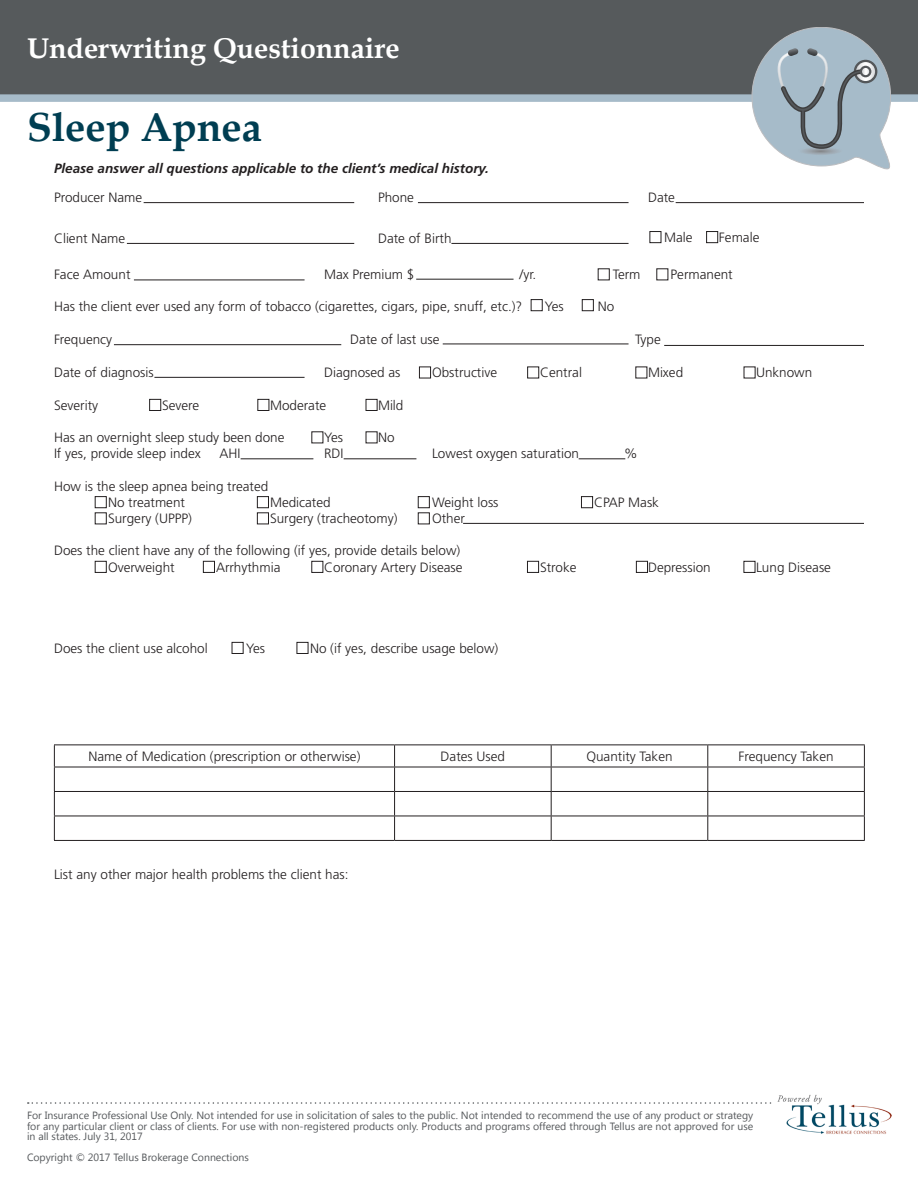
<style>
.page{position:relative;width:918px;height:1188px;background:#fff}
.page>*{position:absolute;margin:0;border:0;box-sizing:border-box;transform-origin:0 0}
.t1{font:700 40.5px "Book Antiqua";color:#003e52}
.t2{font:700 28.5px "Book Antiqua";color:#fff}
.t3{font:300 13.5px "Frutiger";color:#231f20}
.t4{font:italic 700 13.5px "Frutiger";color:#231f20}
.t5{font:10.5px/10.5px "Segoe UI";color:#54575a;text-align:justify}
</style>
<div class="page">
<div style="left:650px;top:231px;width:11px;height:12px;border:1px solid #231f20"></div>
<div style="left:706px;top:231px;width:12px;height:12px;border:1px solid #231f20"></div>
<hr style="left:144px;top:202px;width:210px;height:1px;background:#231f20">
<hr style="left:114px;top:344px;width:227px;height:1px;background:#231f20">
<hr style="left:443px;top:344px;width:186px;height:1px;background:#231f20">
<hr style="left:664px;top:345px;width:200px;height:1px;background:#231f20">
<hr style="left:127px;top:243px;width:227px;height:1px;background:#231f20">
<hr style="left:418px;top:202px;width:211px;height:1px;background:#231f20">
<hr style="left:451px;top:243px;width:178px;height:1px;background:#231f20">
<hr style="left:676px;top:202px;width:188px;height:1px;background:#231f20">
<hr style="left:416px;top:279px;width:98px;height:1px;background:#231f20">
<hr style="left:134px;top:280px;width:171px;height:1px;background:#231f20">
<div style="left:531px;top:299px;width:12px;height:12px;border:1px solid #231f20"></div>
<div style="left:598px;top:268px;width:12px;height:12px;border:1px solid #231f20"></div>
<div style="left:582px;top:299px;width:12px;height:12px;border:1px solid #231f20"></div>
<svg style="left:28px;top:1102px;width:744px;height:2px"></svg>
<img style="left:777px;top:1095px;width:114px;height:39px">
<div style="left:0;top:0;width:918px;height:98px;background:#565a5c"></div>
<div style="left:0;top:94px;width:918px;height:8px;background:#a6bbc9"></div>
<svg style="left:752px;top:27px;width:139px;height:142px"></svg>
<hr style="left:54px;top:791px;width:341px;height:1px;background:#231f20">
<hr style="left:395px;top:791px;width:156px;height:1px;background:#231f20">
<hr style="left:551px;top:791px;width:157px;height:1px;background:#231f20">
<hr style="left:708px;top:791px;width:157px;height:1px;background:#231f20">
<hr style="left:54px;top:816px;width:341px;height:1px;background:#231f20">
<hr style="left:395px;top:816px;width:156px;height:1px;background:#231f20">
<hr style="left:551px;top:816px;width:157px;height:1px;background:#231f20">
<hr style="left:708px;top:816px;width:157px;height:1px;background:#231f20">
<hr style="left:54px;top:840px;width:341px;height:1px;background:#231f20">
<hr style="left:395px;top:840px;width:156px;height:1px;background:#231f20">
<hr style="left:551px;top:840px;width:157px;height:1px;background:#231f20">
<hr style="left:708px;top:840px;width:157px;height:1px;background:#231f20">
<hr style="left:54px;top:745px;width:341px;height:1px;background:#231f20">
<svg style="left:54px;top:745px;width:1px;height:95px"></svg>
<hr style="left:395px;top:745px;width:156px;height:1px;background:#231f20">
<svg style="left:394px;top:745px;width:1px;height:95px"></svg>
<hr style="left:551px;top:745px;width:157px;height:1px;background:#231f20">
<svg style="left:551px;top:745px;width:1px;height:95px"></svg>
<hr style="left:708px;top:745px;width:157px;height:1px;background:#231f20">
<svg style="left:707px;top:745px;width:1px;height:95px"></svg>
<svg style="left:864px;top:745px;width:1px;height:95px"></svg>
<hr style="left:54px;top:767px;width:341px;height:1px;background:#231f20">
<hr style="left:395px;top:767px;width:156px;height:1px;background:#231f20">
<hr style="left:551px;top:767px;width:157px;height:1px;background:#231f20">
<hr style="left:708px;top:767px;width:157px;height:1px;background:#231f20">
<hr style="left:154px;top:377px;width:151px;height:1px;background:#231f20">
<div style="left:419px;top:367px;width:12px;height:11px;border:1px solid #231f20"></div>
<div style="left:527px;top:367px;width:12px;height:11px;border:1px solid #231f20"></div>
<div style="left:149px;top:399px;width:12px;height:12px;border:1px solid #231f20"></div>
<div style="left:257px;top:399px;width:12px;height:12px;border:1px solid #231f20"></div>
<div style="left:366px;top:399px;width:12px;height:12px;border:1px solid #231f20"></div>
<hr style="left:241px;top:458px;width:72px;height:1px;background:#231f20">
<hr style="left:344px;top:458px;width:72px;height:1px;background:#231f20">
<hr style="left:579px;top:458px;width:46px;height:1px;background:#231f20">
<div style="left:95px;top:496px;width:12px;height:12px;border:1px solid #231f20"></div>
<div style="left:257px;top:496px;width:12px;height:12px;border:1px solid #231f20"></div>
<div style="left:581px;top:496px;width:12px;height:12px;border:1px solid #231f20"></div>
<div style="left:418px;top:496px;width:12px;height:12px;border:1px solid #231f20"></div>
<hr style="left:463px;top:523px;width:401px;height:1px;background:#231f20">
<div style="left:95px;top:512px;width:12px;height:12px;border:1px solid #231f20"></div>
<div style="left:257px;top:512px;width:12px;height:12px;border:1px solid #231f20"></div>
<div style="left:418px;top:512px;width:12px;height:12px;border:1px solid #231f20"></div>
<div style="left:95px;top:561px;width:12px;height:12px;border:1px solid #231f20"></div>
<div style="left:203px;top:561px;width:12px;height:12px;border:1px solid #231f20"></div>
<div style="left:527px;top:561px;width:12px;height:12px;border:1px solid #231f20"></div>
<div style="left:311px;top:561px;width:12px;height:12px;border:1px solid #231f20"></div>
<div style="left:744px;top:561px;width:11px;height:12px;border:1px solid #231f20"></div>
<div style="left:636px;top:561px;width:12px;height:12px;border:1px solid #231f20"></div>
<div style="left:232px;top:642px;width:12px;height:12px;border:1px solid #231f20"></div>
<div style="left:297px;top:642px;width:11px;height:12px;border:1px solid #231f20"></div>
<h2 class="t2" style="left:27px;top:28px;width:374px">Underwriting Questionnaire</h2>
<h1 class="t1" style="left:27px;top:100px;width:237px">Sleep Apnea</h1>
<p class="t4" style="left:54px;top:160px;width:436px">Please answer all questions applicable to the client’s medical history.</p>
<p class="t3" style="left:54px;top:190px;width:90px">Producer Name</p>
<p class="t3" style="left:378px;top:190px;width:38px">Phone</p>
<p class="t3" style="left:648px;top:190px;width:28px">Date</p>
<p class="t3" style="left:54px;top:230px;width:73px">Client Name</p>
<p class="t3" style="left:378px;top:230px;width:75px">Date of Birth</p>
<p class="t3" style="left:664px;top:230px;width:30px">Male</p>
<p class="t3" style="left:719px;top:230px;width:42px">Female</p>
<p class="t3" style="left:54px;top:266px;width:78px">Face Amount</p>
<p class="t3" style="left:324px;top:266px;width:92px">Max Premium $</p>
<p class="t3" style="left:520px;top:266px;width:18px">/yr.</p>
<p class="t3" style="left:613px;top:266px;width:29px">Term</p>
<p class="t3" style="left:671px;top:266px;width:64px">Permanent</p>
<p class="t3" style="left:54px;top:299px;width:470px">Has the client ever used any form of tobacco (cigarettes, cigars, pipe, snuff, etc.)?</p>
<p class="t3" style="left:545px;top:299px;width:21px">Yes</p>
<p class="t3" style="left:598px;top:299px;width:18px">No</p>
<p class="t3" style="left:54px;top:331px;width:60px">Frequency</p>
<p class="t3" style="left:350px;top:331px;width:91px">Date of last use</p>
<p class="t3" style="left:635px;top:331px;width:27px">Type</p>
<p class="t3" style="left:54px;top:365px;width:101px">Date of diagnosis</p>
<p class="t3" style="left:324px;top:365px;width:78px">Diagnosed as</p>
<p class="t3" style="left:432px;top:365px;width:67px">Obstructive</p>
<p class="t3" style="left:540px;top:365px;width:43px">Central</p>
<p class="t3" style="left:648px;top:365px;width:37px">Mixed</p>
<p class="t3" style="left:756px;top:365px;width:58px">Unknown</p>
<p class="t3" style="left:54px;top:397px;width:46px">Severity</p>
<p class="t3" style="left:162px;top:397px;width:39px">Severe</p>
<p class="t3" style="left:270px;top:397px;width:58px">Moderate</p>
<p class="t3" style="left:378px;top:397px;width:27px">Mild</p>
<p class="t3" style="left:54px;top:430px;width:232px">Has an overnight sleep study been done</p>
<p class="t3" style="left:324px;top:430px;width:21px">Yes</p>
<p class="t3" style="left:378px;top:430px;width:18px">No</p>
<p class="t3" style="left:54px;top:446px;width:148px">If yes, provide sleep index</p>
<p class="t3" style="left:220px;top:446px;width:23px">AHI</p>
<p class="t3" style="left:324px;top:446px;width:21px">RDI</p>
<p class="t3" style="left:432px;top:446px;width:149px">Lowest oxygen saturation</p>
<p class="t3" style="left:624px;top:446px;width:15px">%</p>
<p class="t3" style="left:54px;top:478px;width:216px">How is the sleep apnea being treated</p>
<p class="t3" style="left:108px;top:495px;width:79px">No treatment</p>
<p class="t3" style="left:270px;top:495px;width:62px">Medicated</p>
<p class="t3" style="left:432px;top:495px;width:68px">Weight loss</p>
<p class="t3" style="left:594px;top:495px;width:67px">CPAP Mask</p>
<p class="t3" style="left:108px;top:511px;width:86px">Surgery (UPPP)</p>
<p class="t3" style="left:270px;top:511px;width:129px">Surgery (tracheotomy)</p>
<p class="t3" style="left:432px;top:511px;width:34px">Other</p>
<p class="t3" style="left:54px;top:543px;width:408px">Does the client have any of the following (if yes, provide details below)</p>
<p class="t3" style="left:108px;top:559px;width:68px">Overweight</p>
<p class="t3" style="left:216px;top:559px;width:66px">Arrhythmia</p>
<p class="t3" style="left:324px;top:559px;width:140px">Coronary Artery Disease</p>
<p class="t3" style="left:540px;top:559px;width:38px">Stroke</p>
<p class="t3" style="left:648px;top:559px;width:64px">Depression</p>
<p class="t3" style="left:756px;top:559px;width:77px">Lung Disease</p>
<p class="t3" style="left:54px;top:640px;width:155px">Does the client use alcohol</p>
<p class="t3" style="left:246px;top:640px;width:21px">Yes</p>
<p class="t3" style="left:310px;top:640px;width:190px">No (if yes, describe usage below)</p>
<p class="t3" style="left:88px;top:749px;width:274px">Name of Medication (prescription or otherwise)</p>
<p class="t3" style="left:441px;top:749px;width:66px">Dates Used</p>
<p class="t3" style="left:586px;top:749px;width:88px">Quantity Taken</p>
<p class="t3" style="left:739px;top:749px;width:97px">Frequency Taken</p>
<p class="t3" style="left:54px;top:867px;width:296px">List any other major health problems the client has:</p>
<p class="t5" style="left:27px;top:1110px;width:728px">For Insurance Professional Use Only. Not intended for use in solicitation of sales to the public. Not intended to recommend the use of any product or strategy for any particular client or class of clients. For use with non-registered products only. Products and programs offered through Tellus are not approved for use in all states. July 31, 2017</p>
<p class="t5" style="left:27px;top:1152px;width:223px">Copyright © 2017 Tellus Brokerage Connections</p>
</div>
